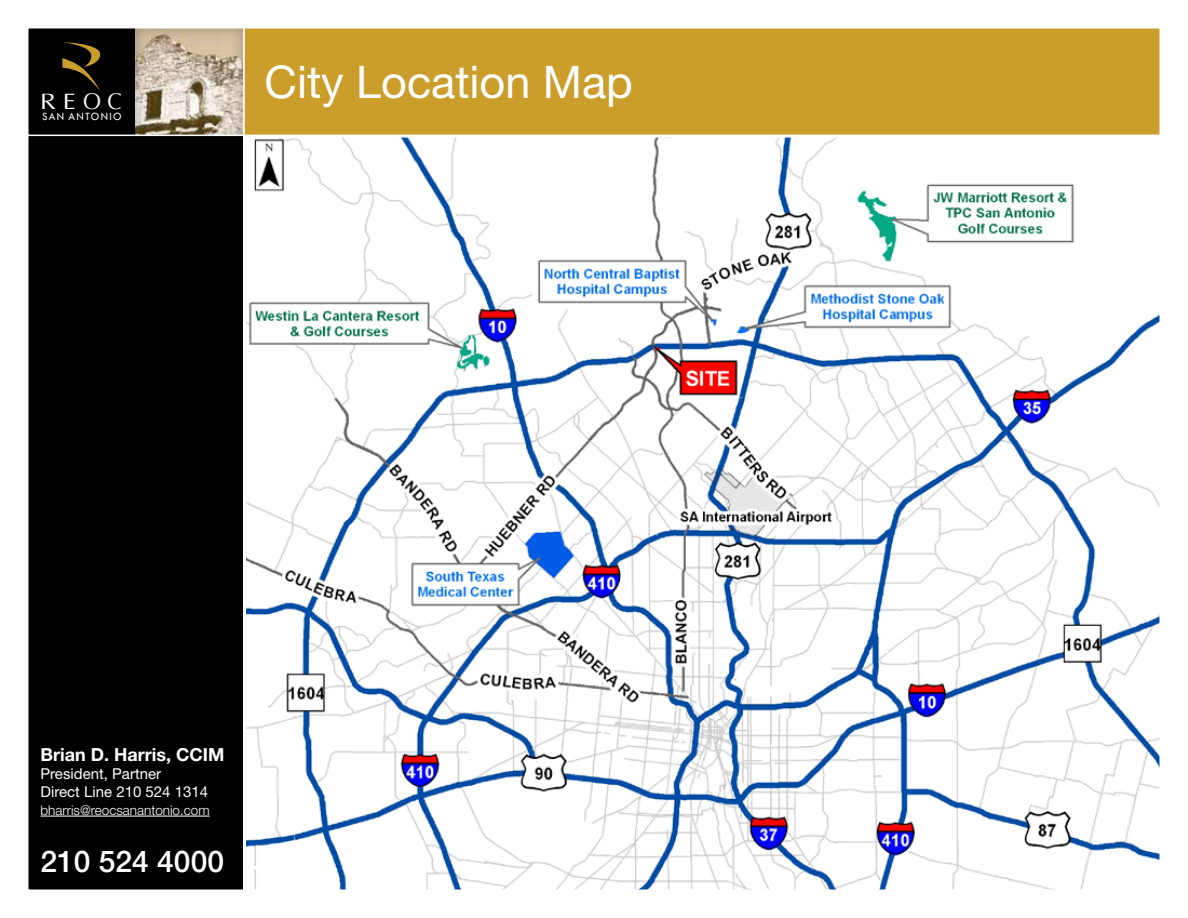
<style>
.page{position:relative;width:1188px;height:918px;background:#fff}
.page>*{position:absolute;margin:0;border:0;box-sizing:border-box;transform-origin:0 0}
.t1{font:45px "Helvetica Neue";color:#fff}
.t2{font:500 30px "Helvetica Neue";color:#fff}
.t3{font:22.65px "Ottawa Plain";color:#fff;scale:1.14 1}
.t4{font:700 18px "Helvetica Neue";color:#fff}
.t5{font:15px/18px "Helvetica Neue";color:#fff}
.t6{font:300 13.5px "Helvetica Neue";color:#fff}
.t7{font:11.55px "Tw Cen";letter-spacing:.115em;color:#fff;scale:.96 1}
</style>
<div class="page">
<div style="left:27px;top:27px;width:1134px;height:109px;background:#cb9e2c;border:2px solid #fff"></div>
<div style="left:28px;top:28px;width:216px;height:862px;background:#000"></div>
<div style="left:27px;top:27px;width:217px;height:864px;border:2px solid #fff"></div>
<hr style="left:41px;top:816px;width:169px;height:1px;background:#fff">
<img style="left:136px;top:30px;width:105px;height:103px">
<svg style="left:62px;top:42px;width:39px;height:49px"></svg>
<div style="left:27px;top:27px;width:217px;height:109px;border:2px solid #fff"></div>
<img style="left:247px;top:139px;width:911px;height:749px">
<h3 class="t3" style="left:40px;top:88px;width:73px">REOC</h3>
<p class="t7" style="left:42px;top:110px;width:84px">SAN ANTONIO</p>
<h1 class="t1" style="left:265px;top:56px;width:370px">City Location Map</h1>
<p class="t4" style="left:41px;top:743px;width:185px">Brian D. Harris, CCIM</p>
<p class="t5" style="left:41px;top:764px;width:169px">President, Partner<br>Direct Line 210 524 1314</p>
<p class="t6" style="left:41px;top:802px;width:171px">bharris@reocsanantonio.com</p>
<h2 class="t2" style="left:41px;top:844px;width:185px">210 524 4000</h2>
</div>
